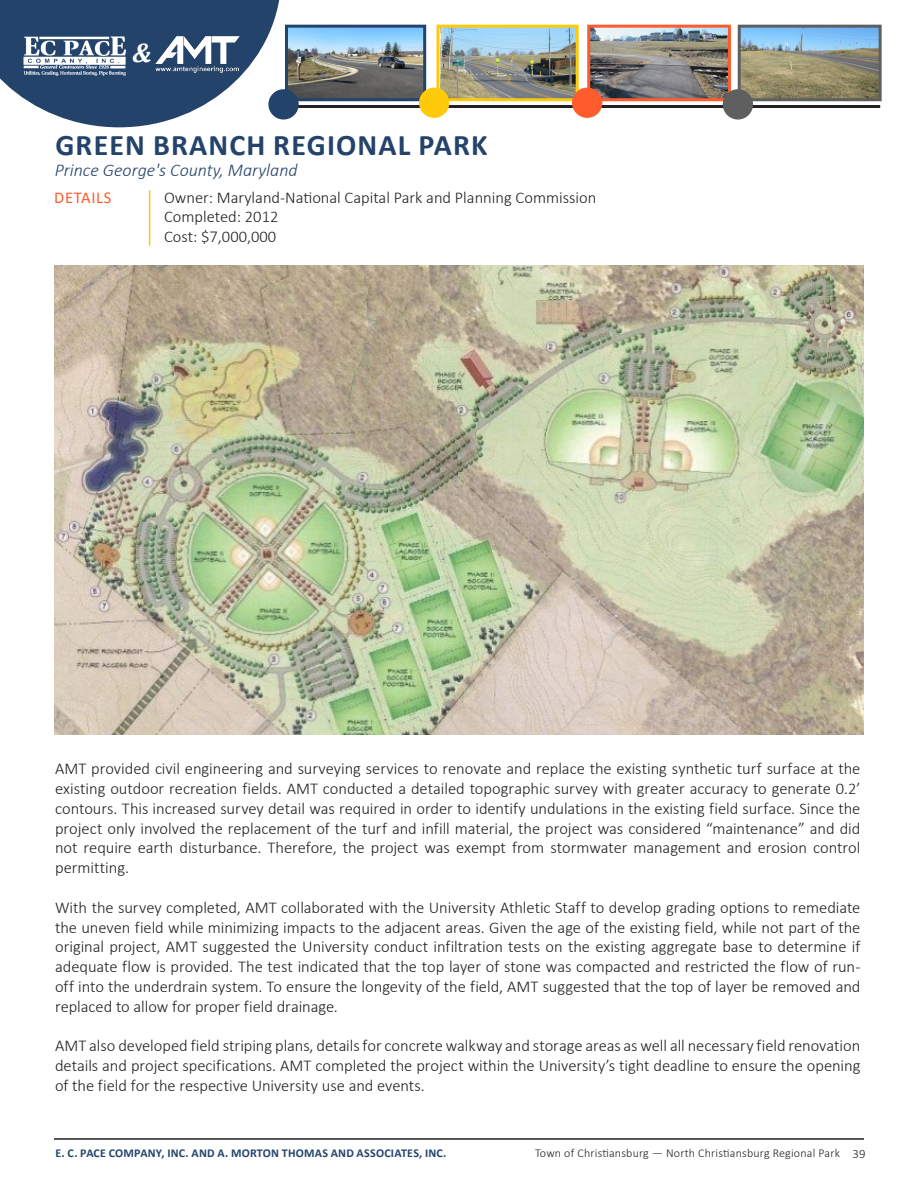
<style>
.page{position:relative;width:918px;height:1188px;background:#fff}
.page>*{position:absolute;margin:0;border:0;box-sizing:border-box;transform-origin:0 0}
.t1{font:700 30px "Calibri";letter-spacing:.04em;color:#24436b}
.t2{font:italic 700 27px "Cambria";color:#fff}
.t3{font:italic 300 18px "Calibri";color:#24436b}
.PP_Proj_Info{font:300 16.5px/19.8px "Calibri";color:#231f20;text-align:justify}
.t4{font:16.5px "Calibri";letter-spacing:.04em;color:#fe5c2c}
.t5{font:700 12px "Calibri";letter-spacing:.015em;color:#24436b}
.t6{font:300 12px "Calibri";letter-spacing:.015em;color:#231f20}
.s1{font-size:12.75px}
</style>
<div class="page">
<svg style="left:0;top:0;width:280px;height:127px"></svg>
<img style="left:289px;top:29px;width:133px;height:68px">
<div style="left:285px;top:25px;width:141px;height:76px;border:3px solid #24436b"></div>
<img style="left:742px;top:29px;width:136px;height:68px">
<div style="left:738px;top:25px;width:144px;height:76px;border:3px solid #5f5f5f"></div>
<img style="left:441px;top:29px;width:134px;height:68px">
<div style="left:436px;top:25px;width:143px;height:76px;border:3px solid #feca0a"></div>
<img style="left:591px;top:29px;width:136px;height:68px">
<div style="left:587px;top:25px;width:144px;height:76px;border:3px solid #fe5c2c"></div>
<hr style="left:54px;top:1138px;width:810px;height:2px;background:#231f20">
<hr style="left:277px;top:105px;width:603px;height:3px;background:#232323">
<div style="left:268px;top:89px;width:31px;height:31px;background:#24436b;border-radius:50%"></div>
<div style="left:419px;top:88px;width:30px;height:30px;background:#feca0a;border-radius:50%"></div>
<div style="left:572px;top:88px;width:30px;height:30px;background:#fe5c2c;border-radius:50%"></div>
<div style="left:723px;top:89px;width:30px;height:31px;background:#5f5f5f;border-radius:50%"></div>
<img style="left:22px;top:35px;width:108px;height:44px">
<img style="left:153px;top:35px;width:88px;height:42px">
<hr style="left:149px;top:190px;width:1px;height:56px;background:#feca0a">
<img style="left:54px;top:266px;width:809px;height:468px">
<h2 class="t2" style="left:132px;top:34px;width:21px">&amp;</h2>
<p class="t1" style="left:55px;top:123px;width:434px">GREEN BRANCH REGIONAL PARK</p>
<p class="t3" style="left:55px;top:159px;width:244px">Prince George's County, Maryland</p>
<p class="t4" style="left:54px;top:186px;width:59px">DETAILS</p>
<p class="PP_Proj_Info" style="left:164px;top:187px;width:434px">Owner: Maryland-National Capital Park and Planning Commission</p>
<p class="PP_Proj_Info" style="left:164px;top:207px;width:116px">Completed: 2012</p>
<p class="PP_Proj_Info" style="left:164px;top:227px;width:114px">Cost: $7,000,000</p>
<p class="PP_Proj_Info" style="left:55px;top:759px;width:807px">AMT provided civil engineering and surveying services to renovate and replace the existing synthetic turf surface at the existing outdoor recreation fields. AMT conducted a detailed topographic survey with greater accuracy to generate 0.2’ contours. This increased survey detail was required in order to identify undulations in the existing field surface. Since the project only involved the replacement of the turf and infill material, the project was considered “maintenance” and did not require earth disturbance. Therefore, the project was exempt from stormwater management and erosion control permitting.</p>
<p class="PP_Proj_Info" style="left:55px;top:897px;width:807px">With the survey completed, AMT collaborated with the University Athletic Staff to develop grading options to remediate the uneven field while minimizing impacts to the adjacent areas. Given the age of the existing field, while not part of the original project, AMT suggested the University conduct infiltration tests on the existing aggregate base to determine if adequate flow is provided. The test indicated that the top layer of stone was compacted and restricted the flow of run&shy;off into the underdrain system. To ensure the longevity of the field, AMT suggested that the top of layer be removed and replaced to allow for proper field drainage.</p>
<p class="PP_Proj_Info" style="left:55px;top:1036px;width:807px">AMT also developed field striping plans, details for concrete walkway and storage areas as well all necessary field renovation details and project specifications. AMT completed the project within the University’s tight deadline to ensure the opening of the field for the respective University use and events.</p>
<p class="t5" style="left:56px;top:1145px;width:392px">E. C. PACE COMPANY, INC. AND A. MORTON THOMAS AND ASSOCIATES, INC.</p>
<p class="t6" style="left:535px;top:1146px;width:332px">Town of Christiansburg — North Christiansburg Regional Park <span class="s1">39</span></p>
</div>
